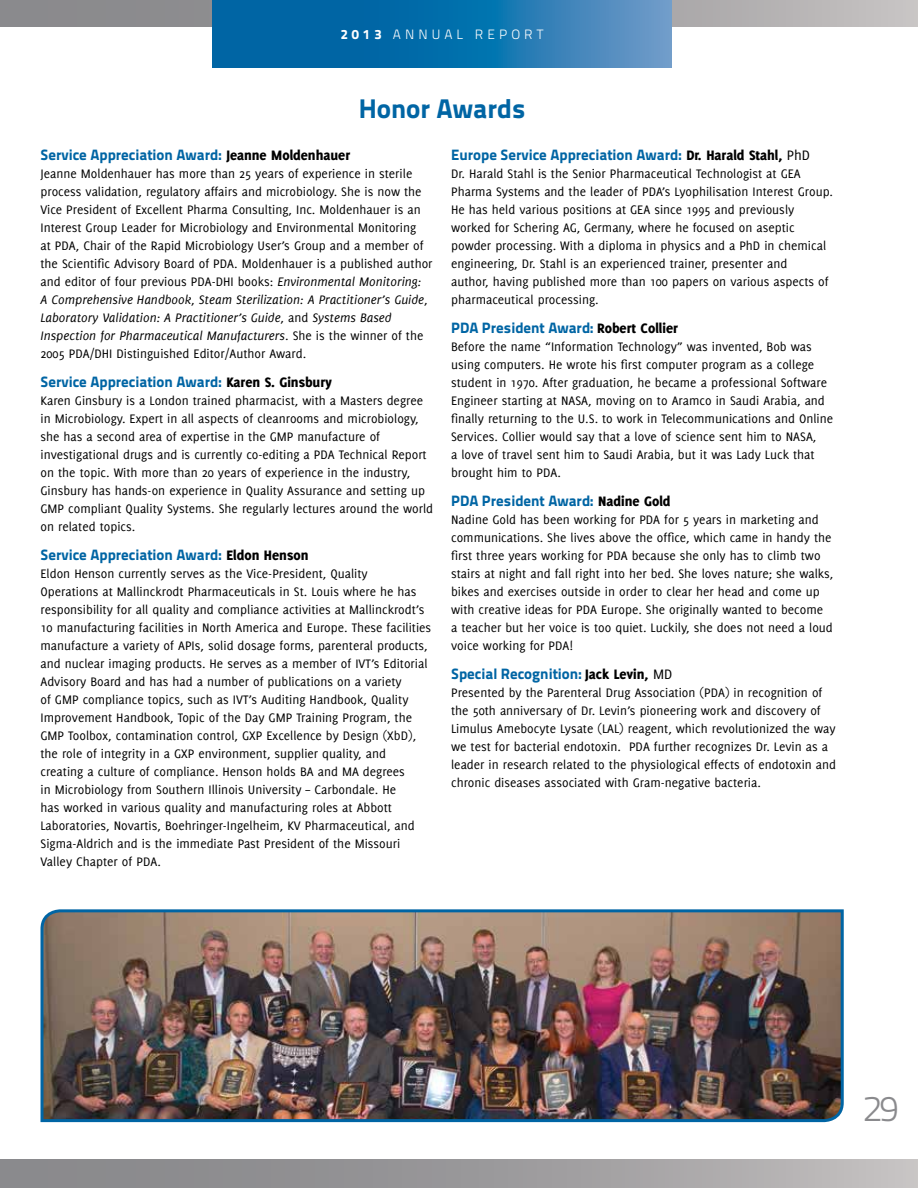
<style>
.page{position:relative;width:918px;height:1188px;background:#fff}
.page>*{position:absolute;margin:0;border:0;box-sizing:border-box;transform-origin:0 0}
.t1{font:36px "Titillium Text 14 L 250 wt";color:#8a8a8d}
.t2{font:27px "Titillium Text 14 L 999 wt";color:#0065a4}
.t3{font:15px "Titillium Text 14 L 999 wt";color:#0065a4}
.t4{font:13.5px/18px "Delicious";color:#000}
.t5{font:13.5px "Titillium Text 14 L 250 wt";letter-spacing:.3em;color:#fff}
.s1{font-family:"Titillium Text 14 L 999 wt"}
.s2{font-family:"Delicious";font-weight:800;color:#000}
.s3{font-style:italic}
.s4{font-family:"Delicious";color:#000}
</style>
<div class="page">
<div style="left:0;top:1160px;width:918px;height:28px;background:linear-gradient(to right,#808083,#bdbaba)"></div>
<svg style="left:0;top:0;width:918px;height:27px;background:#a3a1a3"></svg>
<svg style="left:213px;top:0;width:459px;height:68px;background:#1a74af"></svg>
<img style="left:40px;top:909px;width:804px;height:214px">
<p class="t5" style="left:341px;top:26px;width:204px"><span class="s1">2013</span> ANNUAL REPORT</p>
<h2 class="t2" style="left:359px;top:92px;width:168px">Honor Awards</h2>
<p class="t3" style="left:40px;top:146px;width:311px">Service Appreciation Award: <span class="s2">Jeanne Moldenhauer</span></p>
<p class="t4" style="left:40px;top:165px;width:394px">Jeanne Moldenhauer has more than 25 years of experience in sterile process validation, regulatory affairs and microbiology. She is now the Vice President of Excellent Pharma Consulting, Inc. Moldenhauer is an Interest Group Leader for Microbiology and Environmental Monitoring<br>at PDA, Chair of the Rapid Microbiology User’s Group and a member of the Scientific Advisory Board of PDA. Moldenhauer is a published author and editor of four previous PDA-DHI books: <span class="s3">Environmental Monitoring:<br>A Comprehensive Handbook</span>, <span class="s3">Steam Sterilization: A Practitioner’s Guide</span>, <span class="s3">Laboratory Validation: A Practitioner’s Guide</span>, and <span class="s3">Systems Based Inspection for Pharmaceutical Manufacturers</span>. She is the winner of the 2005 PDA/DHI Distinguished Editor/Author Award.</p>
<p class="t3" style="left:40px;top:373px;width:293px">Service Appreciation Award: <span class="s2">Karen S. Ginsbury</span></p>
<p class="t4" style="left:40px;top:392px;width:394px">Karen Ginsbury is a London trained pharmacist, with a Masters degree in Microbiology. Expert in all aspects of cleanrooms and microbiology, she has a second area of expertise in the GMP manufacture of investigational drugs and is currently co-editing a PDA Technical Report on the topic. With more than 20 years of experience in the industry, Ginsbury has hands-on experience in Quality Assurance and setting up GMP compliant Quality Systems. She regularly lectures around the world on related topics.</p>
<p class="t3" style="left:40px;top:545px;width:269px">Service Appreciation Award: <span class="s2">Eldon Henson</span></p>
<p class="t4" style="left:40px;top:564px;width:392px">Eldon Henson currently serves as the Vice-President, Quality<br>Operations at Mallinckrodt Pharmaceuticals in St. Louis where he has responsibility for all quality and compliance activities at Mallinckrodt’s 10 manufacturing facilities in North America and Europe. These facilities manufacture a variety of APIs, solid dosage forms, parenteral products, and nuclear imaging products. He serves as a member of IVT’s Editorial Advisory Board and has had a number of publications on a variety<br>of GMP compliance topics, such as IVT’s Auditing Handbook, Quality Improvement Handbook, Topic of the Day GMP Training Program, the GMP Toolbox, contamination control, GXP Excellence by Design (XbD), the role of integrity in a GXP environment, supplier quality, and creating a culture of compliance. Henson holds BA and MA degrees<br>in Microbiology from Southern Illinois University – Carbondale. He<br>has worked in various quality and manufacturing roles at Abbott Laboratories, Novartis, Boehringer-Ingelheim, KV Pharmaceutical, and Sigma-Aldrich and is the immediate Past President of the Missouri Valley Chapter of PDA.</p>
<p class="t3" style="left:451px;top:146px;width:361px">Europe Service Appreciation Award: <span class="s2">Dr. Harald Stahl,</span> <span class="s4">PhD</span></p>
<p class="t4" style="left:451px;top:165px;width:384px">Dr. Harald Stahl is the Senior Pharmaceutical Technologist at GEA Pharma Systems and the leader of PDA’s Lyophilisation Interest Group.<br>He has held various positions at GEA since 1995 and previously worked for Schering AG, Germany, where he focused on aseptic powder processing. With a diploma in physics and a PhD in chemical engineering, Dr. Stahl is an experienced trainer, presenter and<br>author, having published more than 100 papers on various aspects of pharmaceutical processing.</p>
<p class="t3" style="left:451px;top:319px;width:228px">PDA President Award: <span class="s2">Robert Collier</span></p>
<p class="t4" style="left:451px;top:338px;width:384px">Before the name “Information Technology” was invented, Bob was using computers. He wrote his first computer program as a college student in 1970. After graduation, he became a professional Software Engineer starting at NASA, moving on to Aramco in Saudi Arabia, and finally returning to the U.S. to work in Telecommunications and Online Services. Collier would say that a love of science sent him to NASA,<br>a love of travel sent him to Saudi Arabia, but it was Lady Luck that brought him to PDA.</p>
<p class="t3" style="left:451px;top:491px;width:221px">PDA President Award: <span class="s2">Nadine Gold</span></p>
<p class="t4" style="left:451px;top:510px;width:384px">Nadine Gold has been working for PDA for 5 years in marketing and communications. She lives above the office, which came in handy the first three years working for PDA because she only has to climb two stairs at night and fall right into her bed. She loves nature; she walks, bikes and exercises outside in order to clear her head and come up with creative ideas for PDA Europe. She originally wanted to become<br>a teacher but her voice is too quiet. Luckily, she does not need a loud voice working for PDA!</p>
<p class="t3" style="left:451px;top:664px;width:223px">Special Recognition: <span class="s2">Jack Levin,</span> <span class="s4">MD</span></p>
<p class="t4" style="left:451px;top:683px;width:387px">Presented by the Parenteral Drug Association (PDA) in recognition of the 50th anniversary of Dr. Levin’s pioneering work and discovery of Limulus Amebocyte Lysate (LAL) reagent, which revolutionized the way we test for bacterial endotoxin. PDA further recognizes Dr. Levin as a leader in research related to the physiological effects of endotoxin and chronic diseases associated with Gram-negative bacteria.</p>
<h1 class="t1" style="left:863px;top:1087px;width:37px">29</h1>
</div>
